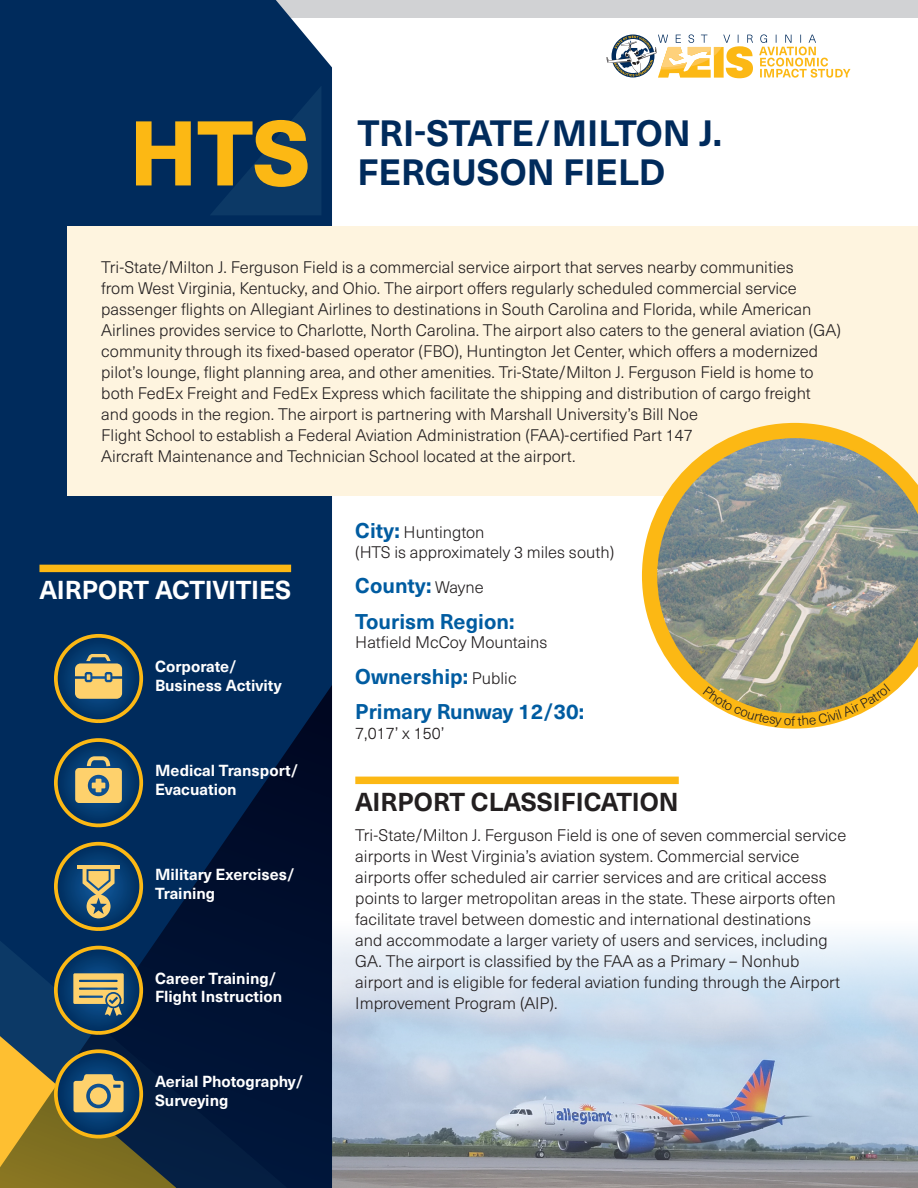
<style>
.page{position:relative;width:918px;height:1188px;background:#fff}
.page>*{position:absolute;margin:0;border:0;box-sizing:border-box;transform-origin:0 0}
.Airport_ID{font:800 90px "Neue Haas Unica W1 G";color:#fcb814}
.Airport_Name{font:700 36px/39px "Neue Haas Unica W1 G";color:#002b5c}
.Header_1_-_black{font:700 25.5px "Neue Haas Unica W1 G";color:#231f20}
.Header_1_-_white{font:700 25.5px "Neue Haas Unica W1 G";letter-spacing:-.01em;color:#fff}
.Bold_Start{font:700 21px "Neue Haas Unica W1 G";color:#005ca1}
.Body{font:300 16.5px/21px "Neue Haas Unica W1 G";color:#231f20}
.Bold_Start-2{font:300 16.5px/19.8px "Neue Haas Unica W1 G";color:#231f20}
.Airport_Activity_Tex{font:700 15.75px/18.9px "Neue Haas Unica W1 G";color:#fff}
.s1{font-weight:700;font-size:21px;color:#005ca1}
.s2{font-weight:300;font-size:16.5px;color:#231f20}
</style>
<div class="page">
<img style="left:332px;top:923px;width:586px;height:265px">
<div style="left:144px;top:0;width:774px;height:17px;background:#d1d2d4"></div>
<div style="left:0;top:0;width:332px;height:685px;background:#002b5c"></div>
<svg style="left:0;top:685px;width:332px;height:503px;background:#031f45"></svg>
<div style="left:68px;top:226px;width:850px;height:269px;background:#fef4df"></div>
<div style="left:355px;top:777px;width:324px;height:7px;background:#fcb814"></div>
<svg style="left:606px;top:34px;width:244px;height:44px"></svg>
<svg style="left:210px;top:86px;width:111px;height:129px;background:#053160"></svg>
<svg style="left:642px;top:423px;width:215px;height:306px"></svg>
<svg style="left:655px;top:436px;width:263px;height:279px;background:#a1a28f"></svg>
<div style="left:39px;top:565px;width:252px;height:7px;background:#fcb814"></div>
<svg style="left:0;top:1036px;width:176px;height:152px;background:#65633d"></svg>
<svg style="left:56px;top:948px;width:85px;height:85px;background:#174163"></svg>
<div style="left:54px;top:946px;width:89px;height:89px;border:4px solid #fcb814;border-radius:50%"></div>
<svg style="left:73px;top:973px;width:51px;height:43px;background:#9e9a74"></svg>
<svg style="left:56px;top:844px;width:85px;height:85px;background:#154167"></svg>
<div style="left:54px;top:842px;width:89px;height:89px;border:4px solid #fcb814;border-radius:50%"></div>
<hr style="left:77px;top:865px;width:43px;height:4px;background:#fed16c">
<svg style="left:83px;top:869px;width:32px;height:49px;background:#929476"></svg>
<svg style="left:56px;top:740px;width:85px;height:85px;background:#174163"></svg>
<div style="left:54px;top:738px;width:89px;height:89px;border:4px solid #fcb814;border-radius:50%"></div>
<svg style="left:75px;top:756px;width:47px;height:47px;background:#afa472"></svg>
<svg style="left:56px;top:636px;width:85px;height:85px;background:#164164"></svg>
<div style="left:54px;top:634px;width:89px;height:89px;border:4px solid #fcb814;border-radius:50%"></div>
<svg style="left:75px;top:654px;width:47px;height:45px;background:#baaa71"></svg>
<svg style="left:703px;top:684px;width:187px;height:44px"></svg>
<p class="Airport_ID" style="left:129px;top:83px;width:183px">HTS</p>
<p class="Airport_Name" style="left:357px;top:112px;width:366px">TRI-STATE/MILTON J.<br>FERGUSON FIELD</p>
<p class="Body" style="left:101px;top:256px;width:741px">Tri-State/Milton J. Ferguson Field is a commercial service airport that serves nearby communities<br>from West Virginia, Kentucky, and Ohio. The airport offers regularly scheduled commercial service passenger flights on Allegiant Airlines to destinations in South Carolina and Florida, while American Airlines provides service to Charlotte, North Carolina. The airport also caters to the general aviation (GA) community through its fixed-based operator (FBO), Huntington Jet Center, which offers a modernized pilot’s lounge, flight planning area, and other amenities. Tri-State/Milton J. Ferguson Field is home to both FedEx Freight and FedEx Express which facilitate the shipping and distribution of cargo freight and goods in the region. The airport is partnering with Marshall University’s Bill Noe<br>Flight School to establish a Federal Aviation Administration (FAA)-certified Part 147<br>Aircraft Maintenance and Technician School located at the airport.</p>
<p class="Header_1_-_white" style="left:39px;top:570px;width:253px">AIRPORT ACTIVITIES</p>
<p class="Airport_Activity_Tex" style="left:155px;top:656px;width:128px">Corporate/<br>Business Activity</p>
<p class="Airport_Activity_Tex" style="left:155px;top:760px;width:145px">Medical Transport/<br>Evacuation</p>
<p class="Airport_Activity_Tex" style="left:155px;top:864px;width:141px">Military Exercises/<br>Training</p>
<p class="Airport_Activity_Tex" style="left:155px;top:967px;width:129px">Career Training/<br>Flight Instruction</p>
<p class="Airport_Activity_Tex" style="left:155px;top:1071px;width:150px">Aerial Photography/<br>Surveying</p>
<p class="Bold_Start-2" style="left:355px;top:522px;width:260px"><span class="s1">City:</span> Huntington<br>(HTS is approximately 3 miles south)</p>
<p class="Bold_Start" style="left:355px;top:570px;width:130px">County: <span class="s2">Wayne</span></p>
<p class="Bold_Start" style="left:355px;top:605px;width:161px">Tourism Region:</p>
<p class="Bold_Start-2" style="left:355px;top:632px;width:194px">Hatfield McCoy Mountains</p>
<p class="Bold_Start" style="left:355px;top:660px;width:163px">Ownership: <span class="s2">Public</span></p>
<p class="Bold_Start" style="left:355px;top:695px;width:230px">Primary Runway 12/30:</p>
<p class="Bold_Start-2" style="left:355px;top:722px;width:91px">7,017’ x 150’</p>
<p class="Header_1_-_black" style="left:355px;top:782px;width:325px">AIRPORT CLASSIFICATION</p>
<p class="Body" style="left:355px;top:824px;width:492px">Tri-State/Milton J. Ferguson Field is one of seven commercial service airports in West Virginia’s aviation system. Commercial service airports offer scheduled air carrier services and are critical access points to larger metropolitan areas in the state. These airports often facilitate travel between domestic and international destinations<br>and accommodate a larger variety of users and services, including GA. The airport is classified by the FAA as a Primary – Nonhub airport and is eligible for federal aviation funding through the Airport Improvement Program (AIP).</p>
</div>
